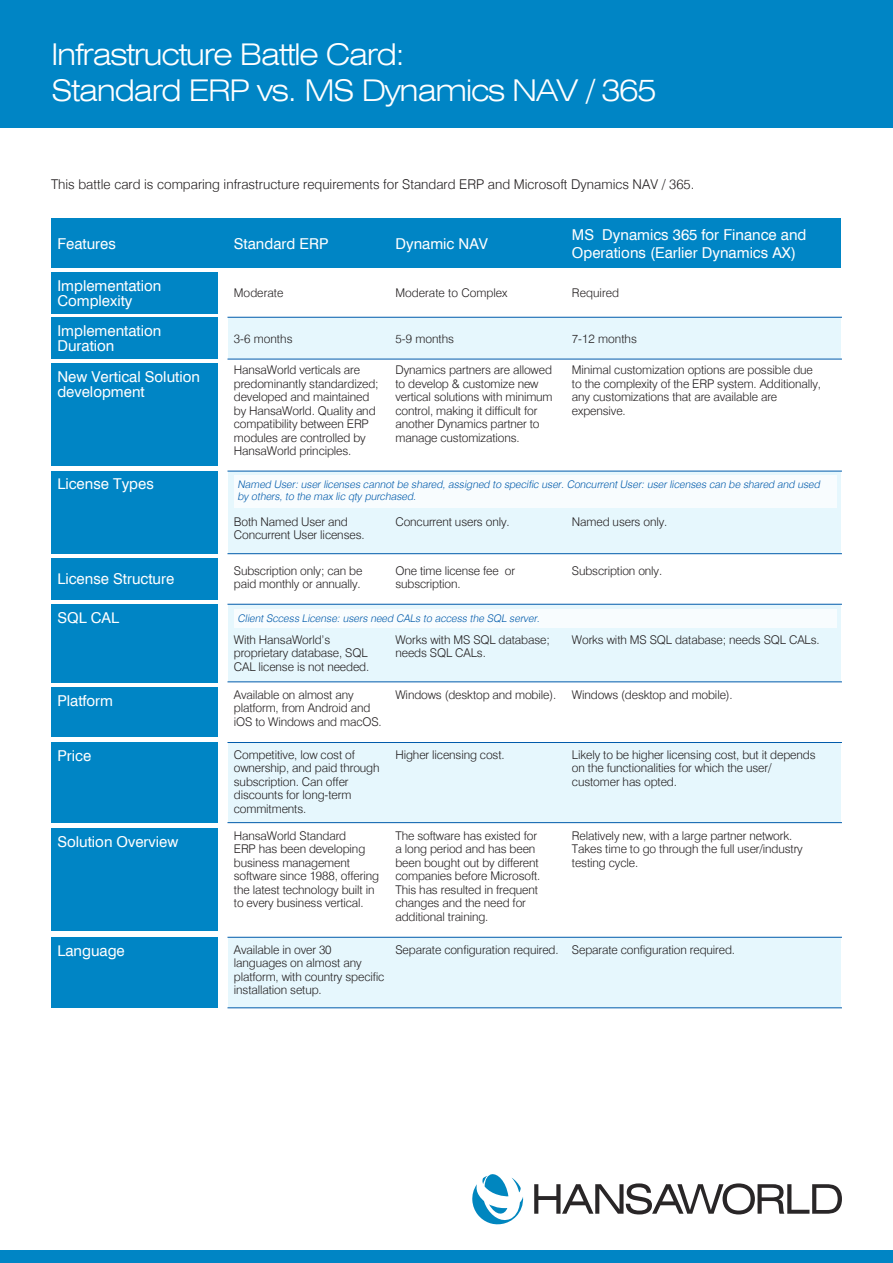
<style>
.page{position:relative;width:893px;height:1263px;background:#fff}
.page>*{position:absolute;margin:0;border:0;box-sizing:border-box;transform-origin:0 0}
.t1{font:30px/36px "Swiss Delux Light Extended";letter-spacing:-.045em;color:#fff}
.t2{font:15px/15px "Swiss Delux Roman";color:#fff}
.t3{font:300 13.5px "Swiss Delux";color:#231f20}
.t4{font:300 12px/13.5px "Swiss Delux";letter-spacing:-.01em;color:#231f20}
.t5{font:italic 300 10.5px/12px "Swiss Delux";color:#015bab}
</style>
<div class="page">
<div style="left:228px;top:471px;width:613px;height:82px;background:#e6f7fd"></div>
<div style="left:234px;top:475px;width:602px;height:32px;background:#f8fcfe"></div>
<div style="left:52px;top:219px;width:789px;height:49px;background:#0085c5"></div>
<div style="left:52px;top:273px;width:166px;height:41px;background:#0085c5"></div>
<div style="left:52px;top:559px;width:166px;height:41px;background:#0085c5"></div>
<div style="left:52px;top:318px;width:166px;height:41px;background:#0085c5"></div>
<div style="left:52px;top:471px;width:166px;height:83px;background:#0085c5"></div>
<div style="left:52px;top:363px;width:166px;height:103px;background:#0085c5"></div>
<div style="left:52px;top:828px;width:166px;height:103px;background:#0085c5"></div>
<div style="left:52px;top:687px;width:166px;height:50px;background:#0085c5"></div>
<div style="left:52px;top:604px;width:166px;height:78px;background:#0085c5"></div>
<div style="left:52px;top:742px;width:166px;height:80px;background:#0085c5"></div>
<div style="left:52px;top:937px;width:166px;height:71px;background:#0085c5"></div>
<div style="left:228px;top:318px;width:613px;height:41px;background:#e6f7fd"></div>
<div style="left:228px;top:604px;width:613px;height:78px;background:#e6f7fd"></div>
<div style="left:228px;top:743px;width:613px;height:79px;background:#e6f7fd"></div>
<div style="left:228px;top:937px;width:613px;height:71px;background:#e6f7fd"></div>
<div style="left:0;top:1250px;width:893px;height:13px;background:#0085c5"></div>
<div style="left:0;top:0;width:893px;height:128px;background:#0085c5"></div>
<hr style="left:227px;top:317px;width:615px;height:1px;background:#015bab">
<hr style="left:227px;top:471px;width:615px;height:1px;background:#015bab">
<hr style="left:227px;top:359px;width:615px;height:1px;background:#015bab">
<hr style="left:227px;top:604px;width:615px;height:1px;background:#015bab">
<hr style="left:227px;top:742px;width:615px;height:1px;background:#015bab">
<hr style="left:227px;top:937px;width:615px;height:1px;background:#015bab">
<hr style="left:227px;top:553px;width:615px;height:1px;background:#015bab">
<hr style="left:227px;top:682px;width:615px;height:1px;background:#015bab">
<hr style="left:227px;top:822px;width:615px;height:1px;background:#015bab">
<hr style="left:227px;top:1007px;width:615px;height:1px;background:#015bab">
<svg style="left:472px;top:1174px;width:52px;height:51px"></svg>
<svg style="left:534px;top:1183px;width:308px;height:31px"></svg>
<div style="left:234px;top:609px;width:602px;height:18px;background:#f8fcfe"></div>
<p class="t1" style="left:51px;top:37px;width:607px">Infrastructure Battle Card:<br>Standard ERP vs. MS Dynamics NAV / 365</p>
<p class="t3" style="left:51px;top:176px;width:645px">This battle card is comparing infrastructure requirements for Standard ERP and Microsoft Dynamics NAV / 365.</p>
<p class="t2" style="left:57px;top:237px;width:60px">Features</p>
<p class="t2" style="left:234px;top:237px;width:96px">Standard ERP</p>
<p class="t2" style="left:395px;top:237px;width:94px">Dynamic NAV</p>
<p class="t2" style="left:572px;top:225px;width:236px;line-height:18.8px">MS Dynamics 365 for Finance and<br>Operations (Earlier Dynamics AX)</p>
<p class="t2" style="left:57px;top:279px;width:105px">Implementation<br>Complexity</p>
<p class="t2" style="left:57px;top:324px;width:105px">Implementation<br>Duration</p>
<p class="t4" style="left:234px;top:286px;width:51px">Moderate</p>
<p class="t4" style="left:234px;top:332px;width:60px">3-6 months</p>
<p class="t4" style="left:395px;top:286px;width:114px">Moderate to Complex</p>
<p class="t4" style="left:395px;top:332px;width:60px">5-9 months</p>
<p class="t4" style="left:572px;top:286px;width:49px">Required</p>
<p class="t4" style="left:572px;top:332px;width:67px">7-12 months</p>
<p class="t2" style="left:57px;top:369px;width:144px">New Vertical Solution development</p>
<p class="t4" style="left:234px;top:364px;width:146px">HansaWorld verticals are predominantly standardized; developed and maintained by HansaWorld. Quality and compatibility between ERP modules are controlled by<br>HansaWorld principles.</p>
<p class="t4" style="left:395px;top:364px;width:159px">Dynamics partners are allowed to develop &amp; customize new vertical solutions with minimum control, making it difficult for another Dynamics partner to manage customizations.</p>
<p class="t4" style="left:572px;top:364px;width:251px">Minimal customization options are possible due to the complexity of the ERP system. Additionally, any customizations that are available are expensive.</p>
<p class="t2" style="left:57px;top:477px;width:98px">License Types</p>
<p class="t5" style="left:238px;top:479px;width:586px">Named User:userlicenses cannotbe shared,assigned to specific user.ConcurrentUser:userlicenses can be shared and used by others,to the max lic qty purchased.</p>
<p class="t4" style="left:234px;top:515px;width:132px">Both Named User and<br>Concurrent User licenses.</p>
<p class="t4" style="left:395px;top:515px;width:116px">Concurrent users only.</p>
<p class="t4" style="left:572px;top:515px;width:97px">Named users only.</p>
<p class="t2" style="left:57px;top:571px;width:118px">License Structure</p>
<p class="t4" style="left:234px;top:564px;width:130px">Subscription only; can be paid monthly or annually.</p>
<p class="t4" style="left:395px;top:564px;width:121px">One time license fee or subscription.</p>
<p class="t4" style="left:572px;top:564px;width:92px">Subscription only.</p>
<p class="t2" style="left:57px;top:611px;width:63px">SQL CAL</p>
<p class="t5" style="left:238px;top:612px;width:306px">ClientSccess License:users need CALs to access the SQL server.</p>
<p class="t4" style="left:234px;top:633px;width:137px">With HansaWorld’s proprietary database, SQL<br>CAL license is not needed.</p>
<p class="t4" style="left:395px;top:633px;width:156px">Works with MS SQL database; needs SQL CALs.</p>
<p class="t4" style="left:572px;top:633px;width:249px">Works with MS SQL database; needs SQL CALs.</p>
<p class="t2" style="left:57px;top:694px;width:57px">Platform</p>
<p class="t4" style="left:234px;top:688px;width:149px">Available on almost any platform, from Android and iOS to Windows and macOS.</p>
<p class="t4" style="left:395px;top:688px;width:162px">Windows (desktop and mobile).</p>
<p class="t4" style="left:572px;top:688px;width:162px">Windows (desktop and mobile).</p>
<p class="t2" style="left:57px;top:749px;width:35px">Price</p>
<p class="t4" style="left:234px;top:748px;width:147px">Competitive, low cost of ownership, and paid through subscription. Can offer discounts for long-term commitments.</p>
<p class="t4" style="left:395px;top:748px;width:111px">Higher licensing cost.</p>
<p class="t4" style="left:572px;top:748px;width:245px">Likely to be higher licensing cost, but it depends on the functionalities for which the user/ customer has opted.</p>
<p class="t2" style="left:57px;top:834px;width:122px">Solution Overview</p>
<p class="t4" style="left:234px;top:829px;width:147px">HansaWorld Standard<br>ERP has been developing business management software since 1988, offering the latest technology built in to every business vertical.</p>
<p class="t4" style="left:395px;top:829px;width:147px">The software has existed for a long period and has been been bought out by different companies before Microsoft.<br>This has resulted in frequent changes and the need for additional training.</p>
<p class="t4" style="left:572px;top:829px;width:232px">Relatively new, with a large partner network.<br>Takes time to go through the full user/industry testing cycle.</p>
<p class="t2" style="left:57px;top:944px;width:69px">Language</p>
<p class="t4" style="left:234px;top:943px;width:152px">Available in over 30 languages on almost any platform, with country specific installation setup.</p>
<p class="t4" style="left:395px;top:943px;width:165px">Separate configuration required.</p>
<p class="t4" style="left:572px;top:943px;width:165px">Separate configuration required.</p>
</div>
